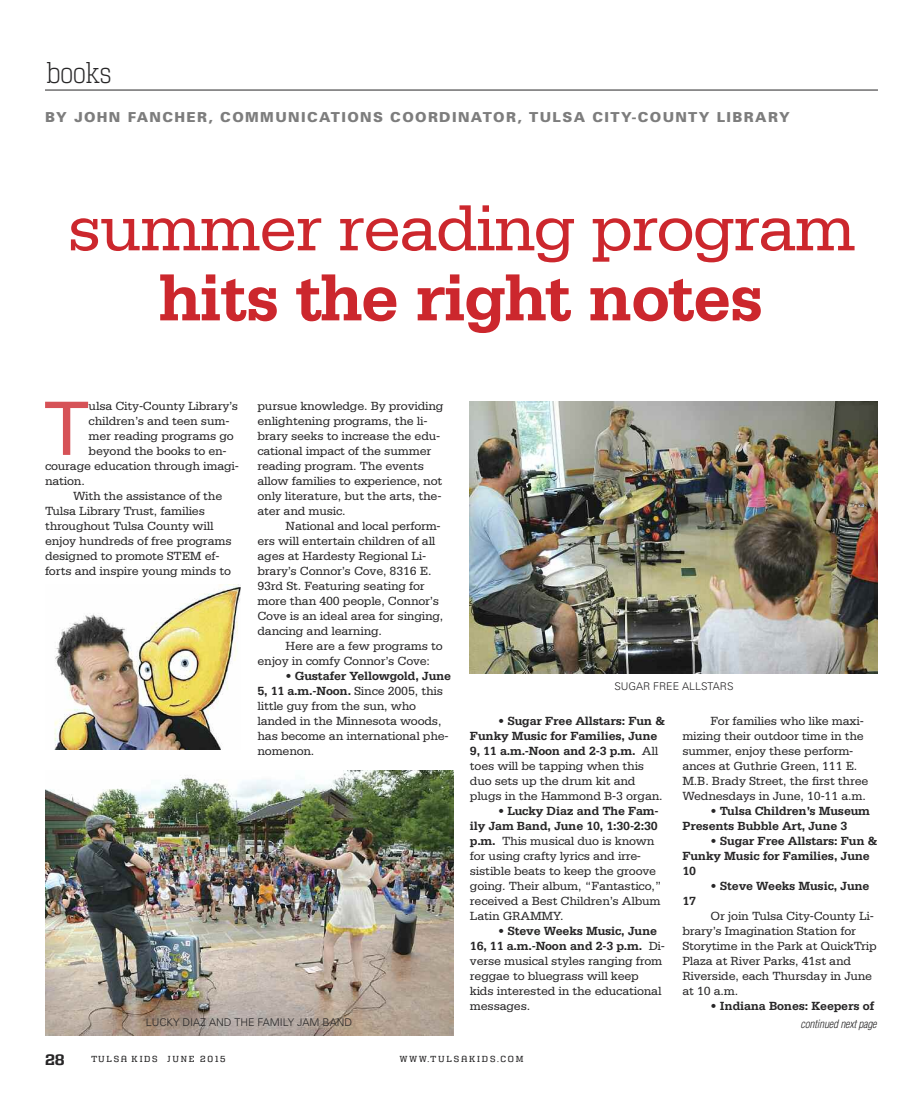
<style>
.page{position:relative;width:923px;height:1103px;background:#fff}
.page>*{position:absolute;margin:0;border:0;box-sizing:border-box;transform-origin:0 0}
.t1{font:73.62px "Univers";color:#d65257}
.t2{font:68.75px "Serifa";letter-spacing:-.025em;color:#cc272d}
.t3{font:700 68.75px "Serifa";letter-spacing:-.025em;color:#cc272d}
.t4{font:300 condensed 30px "Girard Slab";color:#272627}
.t5{font:700 15px "Girard Slab";color:#272627}
.t6{font:900 13.75px "Univers";letter-spacing:.1em;color:#7d7d7d}
.t7{font:12.5px/15px "Serifa";letter-spacing:-.015em;color:#272627}
.t8{font:700 12.5px/15px "Serifa";letter-spacing:-.015em;color:#272627}
.t9{font:italic 300 condensed 11.25px "Helvetica";letter-spacing:-.01em;color:#272627}
.t10{font:300 10.62px "Univers";color:#272627}
.t11{font:500 8.75px "Girard Slab";letter-spacing:.2em;color:#272627}
.s1{font-weight:700}
</style>
<div class="page">
<hr style="left:45px;top:90px;width:833px;height:1px;background:#272627">
<img style="left:54px;top:584px;width:187px;height:165px">
<img style="left:45px;top:770px;width:408px;height:265px">
<img style="left:470px;top:401px;width:407px;height:272px">
<h3 class="t4" style="left:46px;top:62px;width:67px">books</h3>
<p class="t6" style="left:45px;top:113px;width:746px">BY JOHN FANCHER, COMMUNICATIONS COORDINATOR, TULSA CITY-COUNTY LIBRARY</p>
<h2 class="t2" style="left:67px;top:205px;width:790px">summer reading program</h2>
<h2 class="t3" style="left:159px;top:275px;width:606px">hits the right notes</h2>
<h1 class="t1" style="left:44px;top:402px;width:46px">T</h1>
<p class="t7" style="left:89px;top:399px;width:151px">ulsa City-County Library’s</p>
<p class="t7" style="left:89px;top:414px;width:142px">children’s and teen sum-</p>
<p class="t7" style="left:89px;top:429px;width:147px">mer reading programs go</p>
<p class="t7" style="left:89px;top:444px;width:140px">beyond the books to en-</p>
<p class="t7" style="left:45px;top:459px;width:195px">courage education through imagi-</p>
<p class="t7" style="left:45px;top:474px;width:41px">nation.</p>
<p class="t7" style="left:73px;top:489px;width:151px">With the assistance of the</p>
<p class="t7" style="left:45px;top:504px;width:161px">Tulsa Library Trust, families</p>
<p class="t7" style="left:45px;top:519px;width:170px">throughout Tulsa County will</p>
<p class="t7" style="left:45px;top:534px;width:188px">enjoy hundreds of free programs</p>
<p class="t7" style="left:45px;top:549px;width:176px">designed to promote STEM ef-</p>
<p class="t7" style="left:45px;top:564px;width:187px">forts and inspire young minds to</p>
<p class="t7" style="left:257px;top:399px;width:187px">pursue knowledge. By providing enlightening programs, the li&shy;brary seeks to increase the edu&shy;cational impact of the summer reading program. The events allow families to experience, not only literature, but the arts, the&shy;ater and music.</p>
<p class="t7" style="left:257px;top:519px;width:187px;text-indent:28px">National and local perform&shy;ers will entertain children of all ages at Hardesty Regional Li&shy;brary’s Connor’s Cove, 8316 E.<br>93rd St. Featuring seating for more than 400 people, Connor’s<br>Cove is an ideal area for singing, dancing and learning.</p>
<p class="t7" style="left:257px;top:639px;width:187px;text-indent:28px">Here are a few programs to enjoy in comfy Connor’s Cove:</p>
<p class="t7" style="left:257px;top:669px;width:195px;text-indent:28px"><span class="s1">• Gustafer Yellowgold, June<br>5, 11 a.m.-Noon.</span> Since 2005, this little guy from the sun, who landed in the Minnesota woods, has become an international phe&shy;nomenon.</p>
<p class="t10" style="left:146px;top:1017px;width:208px">LUCKY DIAZ AND THE FAMILY JAM BAND</p>
<p class="t10" style="left:614px;top:682px;width:121px">SUGAR FREE ALLSTARS</p>
<p class="t7" style="left:470px;top:714px;width:197px;text-indent:28px"><span class="s1">• Sugar Free Allstars: Fun &amp;<br>Funky Music for Families, June<br>9, 11 a.m.-Noon and 2-3 p.m.</span> All toes will be tapping when this duo sets up the drum kit and plugs in the Hammond B-3 organ.</p>
<p class="t7" style="left:470px;top:804px;width:193px;text-indent:28px"><span class="s1">• Lucky Diaz and The Fam&shy;ily Jam Band, June 10, 1:30-2:30 p.m.</span> This musical duo is known for using crafty lyrics and irre&shy;sistible beats to keep the groove going. Their album, “Fantastico,” received a Best Children’s Album<br>Latin GRAMMY.</p>
<p class="t7" style="left:470px;top:924px;width:196px;text-indent:28px"><span class="s1">• Steve Weeks Music, June<br>16, 11 a.m.-Noon and 2-3 p.m.</span> Di&shy;verse musical styles ranging from reggae to bluegrass will keep kids interested in the educational messages.</p>
<p class="t7" style="left:682px;top:714px;width:188px;text-indent:28px">For families who like maxi&shy;mizing their outdoor time in the summer, enjoy these perform&shy;ances at Guthrie Green, 111 E.<br>M.B. Brady Street, the first three<br>Wednesdays in June, 10-11 a.m.</p>
<p class="t8" style="left:682px;top:804px;width:189px;text-indent:28px">• Tulsa Children’s Museum<br>Presents Bubble Art, June 3</p>
<p class="t8" style="left:682px;top:834px;width:197px;text-indent:28px">• Sugar Free Allstars: Fun &amp;<br>Funky Music for Families, June<br>10</p>
<p class="t8" style="left:710px;top:879px;width:161px">• Steve Weeks Music, June</p>
<p class="t8" style="left:682px;top:894px;width:15px">17</p>
<p class="t7" style="left:682px;top:909px;width:196px;text-indent:28px">Or join Tulsa City-County Li&shy;brary’s Imagination Station for<br>Storytime in the Park at QuickTrip<br>Plaza at River Parks, 41st and<br>Riverside, each Thursday in June at 10 a.m.</p>
<p class="t8" style="left:710px;top:999px;width:165px">• Indiana Bones: Keepers of</p>
<p class="t9" style="left:800px;top:1017px;width:78px">continued next page</p>
<p class="t5" style="left:45px;top:1055px;width:21px">28</p>
<p class="t11" style="left:91px;top:1055px;width:136px">TULSA KIDS JUNE 2015</p>
<p class="t11" style="left:399px;top:1055px;width:125px">WWW.TULSAKIDS.COM</p>
</div>
